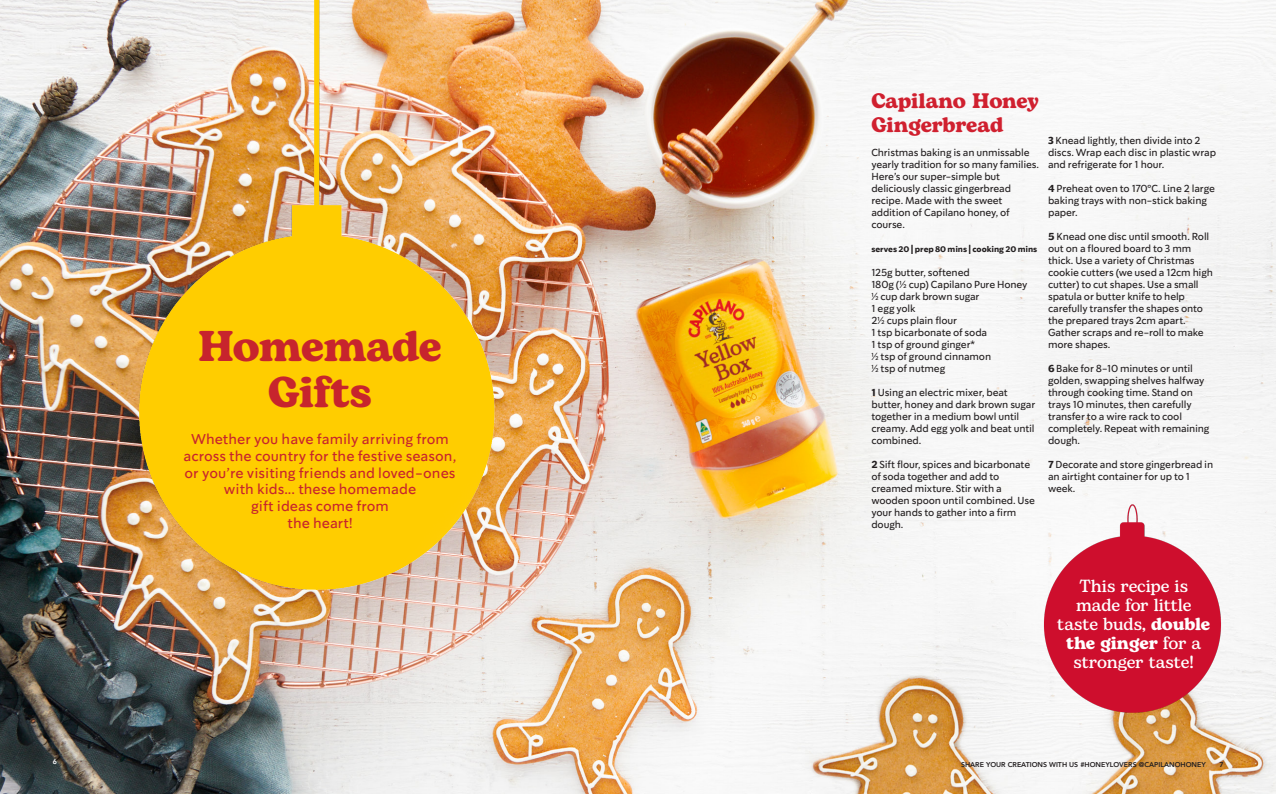
<style>
.page{position:relative;width:1276px;height:794px;background:#fff}
.page>*{position:absolute;margin:0;border:0;box-sizing:border-box;transform-origin:0 0}
.BODY_COPY__2{font:700 43px "Bogart";letter-spacing:-.01em;color:#c7242d}
.RECIPE_HEAD{font:700 21px/24px "Bogart";letter-spacing:-.005em;color:#d0202f}
.PULL_QUOTE__4{font:500 17.5px/19px "Bogart Alt";letter-spacing:-.005em;color:#fff;text-align:center}
.t1{font:14px/16.8px "So Do Sans";color:#c7242d;text-align:center}
.RECIPE_METHOD__1{font:10px/12px "So Do Sans";letter-spacing:-.02em;color:#231f20}
.RECIPE_METHOD__1-2{font:700 8px "So Do Sans";letter-spacing:-.005em;color:#231f20}
.t2{font:800 7px "Avenir";color:#231f20}
.t3{font:800 7px "Avenir";color:#fff}
.s1{font-weight:700}
.s2{font-family:"Avenir";font-weight:500}
.s3{font-family:"Bogart";font-weight:700}
</style>
<div class="page">
<img style="left:0;top:0;width:1276px;height:794px">
<img style="left:0;top:0;width:657px;height:590px">
<img style="left:1008px;top:485px;width:248px;height:248px">
<p class="t3" style="left:53px;top:756px;width:6px">6</p>
<p class="BODY_COPY__2" style="left:198px;top:316px;width:245px">Homemade</p>
<p class="BODY_COPY__2" style="left:268px;top:361px;width:105px">Gifts</p>
<p class="t1" style="left:184px;top:431px;width:274px">Whether you have family arriving from across the country for the festive season, or you’re visiting friends and loved-ones with kids... these homemade</p>
<p class="t1" style="left:251px;top:498px;width:139px">gift ideas come from</p>
<p class="t1" style="left:287px;top:515px;width:67px">the heart!</p>
<p class="RECIPE_HEAD" style="left:871px;top:89px;width:169px">Capilano Honey<br>Gingerbread</p>
<p class="RECIPE_METHOD__1" style="left:871px;top:147px;width:169px">Christmas baking is an unmissable yearly tradition for so many families.<br>Here’s our super-simple but deliciously classic gingerbread recipe. Made with the sweet addition of Capilano honey, of course.</p>
<p class="RECIPE_METHOD__1-2" style="left:871px;top:244px;width:167px">serves 20 | prep 80 mins | cooking 20 mins</p>
<p class="RECIPE_METHOD__1" style="left:871px;top:267px;width:100px">125g butter, softened</p>
<p class="RECIPE_METHOD__1" style="left:871px;top:279px;width:158px">180g (½ cup) Capilano Pure Honey</p>
<p class="RECIPE_METHOD__1" style="left:871px;top:291px;width:110px">½ cup dark brown sugar</p>
<p class="RECIPE_METHOD__1" style="left:871px;top:303px;width:46px">1 egg yolk</p>
<p class="RECIPE_METHOD__1" style="left:871px;top:315px;width:87px">2½ cups plain flour</p>
<p class="RECIPE_METHOD__1" style="left:871px;top:327px;width:117px">1 tsp bicarbonate of soda</p>
<p class="RECIPE_METHOD__1" style="left:871px;top:339px;width:106px">1 tsp of ground ginger*</p>
<p class="RECIPE_METHOD__1" style="left:871px;top:351px;width:121px">½ tsp of ground cinnamon</p>
<p class="RECIPE_METHOD__1" style="left:871px;top:363px;width:75px">½ tsp of nutmeg</p>
<p class="RECIPE_METHOD__1" style="left:871px;top:387px;width:165px"><span class="s1">1</span> Using an electric mixer, beat butter, honey and dark brown sugar together in a medium bowl until creamy. Add egg yolk and beat until combined.</p>
<p class="RECIPE_METHOD__1" style="left:871px;top:459px;width:165px"><span class="s1">2</span> Sift flour, spices and bicarbonate of soda together and add to creamed mixture. Stir with a wooden spoon until combined. Use your hands to gather into a firm dough.</p>
<p class="RECIPE_METHOD__1" style="left:1048px;top:135px;width:169px"><span class="s1">3</span> Knead lightly, then divide into 2 discs. Wrap each disc in plastic wrap and refrigerate for 1 hour.</p>
<p class="RECIPE_METHOD__1" style="left:1048px;top:183px;width:168px"><span class="s1">4</span> Preheat oven to 170<span class="s2">º</span>C. Line 2 large baking trays with non-stick baking paper.</p>
<p class="RECIPE_METHOD__1" style="left:1048px;top:231px;width:166px"><span class="s1">5</span> Knead one disc until smooth. Roll out on a floured board to 3 mm thick. Use a variety of Christmas cookie cutters (we used a 12cm high cutter) to cut shapes. Use a small spatula or butter knife to help carefully transfer the shapes onto the prepared trays 2cm apart.<br>Gather scraps and re-roll to make more shapes.</p>
<p class="RECIPE_METHOD__1" style="left:1048px;top:363px;width:163px"><span class="s1">6</span> Bake for 8-10 minutes or until golden, swapping shelves halfway through cooking time. Stand on trays 10 minutes, then carefully transfer to a wire rack to cool completely. Repeat with remaining dough.</p>
<p class="RECIPE_METHOD__1" style="left:1048px;top:459px;width:167px"><span class="s1">7</span> Decorate and store gingerbread in an airtight container for up to 1 week.</p>
<p class="PULL_QUOTE__4" style="left:1057px;top:576px;width:154px">This recipe is made for little taste buds, <span class="s3">double the ginger</span> for a stronger taste!</p>
<p class="t2" style="left:961px;top:759px;width:246px">SHARE YOUR CREATIONS WITH US #HONEYLOVERS @CAPILANOHONEY</p>
<p class="t2" style="left:1219px;top:759px;width:6px">7</p>
</div>
